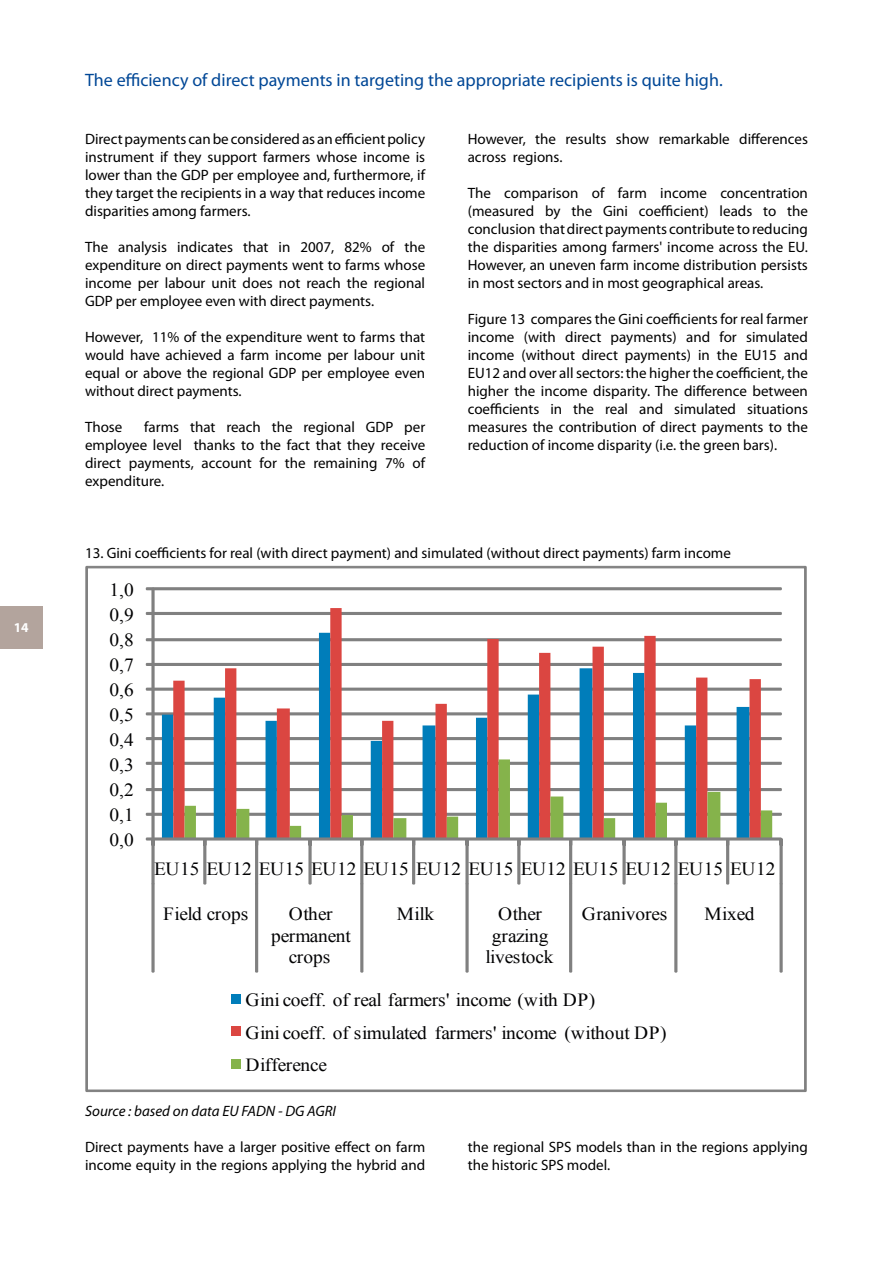
<style>
.page{position:relative;width:893px;height:1263px;background:#fff}
.page>*{position:absolute;margin:0;border:0;box-sizing:border-box;transform-origin:0 0}
.t1{font:18.6px/21.6px "Times New Roman";color:#020203;text-align:center;scale:1.05 1}
.t2{font:18.6px/21.6px "Times New Roman";letter-spacing:-.025em;color:#020203;text-align:center;scale:1.05 1}
.t3{font:18px "Myriad Pro";color:#004796}
.t4{font:15px/18px "Myriad Pro";color:#000;text-align:justify}
.t5{font:italic 15px "Myriad Pro";color:#000}
.t6{font:700 13.5px "Myriad Pro";color:#fff}
</style>
<div class="page">
<div style="left:0;top:606px;width:43px;height:42px;background:#b3a49d"></div>
<svg style="left:86px;top:566px;width:720px;height:526px"></svg>
<p class="t6" style="left:14px;top:620px;width:16px">14</p>
<p class="t3" style="left:85px;top:70px;width:639px">The efficiency of direct payments in targeting the appropriate recipients is quite high.</p>
<p class="t4" style="left:85px;top:130px;width:342px">Direct payments can be considered as an efficient policy instrument if they support farmers whose income is lower than the GDP per employee and, furthermore, if they target the recipients in a way that reduces income disparities among farmers.</p>
<p class="t4" style="left:85px;top:238px;width:342px">The analysis indicates that in 2007, 82% of the expenditure on direct payments went to farms whose income per labour unit does not reach the regional GDP per employee even with direct payments.</p>
<p class="t4" style="left:85px;top:328px;width:342px">However, 11% of the expenditure went to farms that would have achieved a farm income per labour unit equal or above the regional GDP per employee even without direct payments.</p>
<p class="t4" style="left:85px;top:418px;width:39px">Those</p>
<p class="t4" style="left:85px;top:418px;width:342px;text-indent:59px">farms that reach the regional GDP per employee level thanks to the fact that they receive direct payments, account for the remaining 7% of expenditure.</p>
<p class="t4" style="left:468px;top:130px;width:342px">However, the results show remarkable differences across regions.</p>
<p class="t4" style="left:468px;top:184px;width:342px">The comparison of farm income concentration (measured by the Gini coefficient) leads to the conclusion that direct payments contribute to reducing the disparities among farmers' income across the EU.<br>However, an uneven farm income distribution persists in most sectors and in most geographical areas.</p>
<p class="t4" style="left:468px;top:310px;width:342px">Figure 13 compares the Gini coefficients for real farmer income (with direct payments) and for simulated income (without direct payments) in the EU15 and EU12 and over all sectors: the higher the coefficient, the higher the income disparity. The difference between coefficients in the real and simulated situations measures the contribution of direct payments to the reduction of income disparity (i.e. the green bars).</p>
<p class="t4" style="left:85px;top:544px;width:647px">13. Gini coefficients for real (with direct payment) and simulated (without direct payments) farm income</p>
<p class="t1" style="left:110px;top:578px;width:25px">1,0</p>
<p class="t1" style="left:110px;top:603px;width:25px">0,9</p>
<p class="t1" style="left:110px;top:628px;width:25px">0,8</p>
<p class="t1" style="left:110px;top:653px;width:25px">0,7</p>
<p class="t1" style="left:110px;top:678px;width:25px">0,6</p>
<p class="t1" style="left:110px;top:703px;width:25px">0,5</p>
<p class="t1" style="left:110px;top:728px;width:25px">0,4</p>
<p class="t1" style="left:110px;top:753px;width:25px">0,3</p>
<p class="t1" style="left:110px;top:778px;width:25px">0,2</p>
<p class="t1" style="left:110px;top:803px;width:25px">0,1</p>
<p class="t1" style="left:110px;top:828px;width:25px">0,0</p>
<p class="t1" style="left:154px;top:857px;width:593px">EU15 EU12 EU15 EU12 EU15 EU12 EU15 EU12 EU15 EU12 EU15 EU12</p>
<p class="t1" style="left:163px;top:903px;width:83px">Field crops</p>
<p class="t1" style="left:271px;top:903px;width:78px">Other permanent crops</p>
<p class="t1" style="left:397px;top:903px;width:37px">Milk</p>
<p class="t2" style="left:485px;top:903px;width:66px">Other grazing livestock</p>
<p class="t1" style="left:582px;top:903px;width:83px">Granivores</p>
<p class="t1" style="left:704px;top:903px;width:49px">Mixed</p>
<p class="t1" style="left:245px;top:983px;width:402px;line-height:32.7px;text-align:left">Gini coeff. of real farmers' income (with DP)<br>Gini coeff. of simulated farmers' income (without DP)<br>Difference</p>
<p class="t5" style="left:85px;top:1103px;width:252px">Source : based on data EU FADN - DG AGRI</p>
<p class="t4" style="left:468px;top:1138px;width:342px">the regional SPS models than in the regions applying the historic SPS model.</p>
<p class="t4" style="left:85px;top:1138px;width:342px">Direct payments have a larger positive effect on farm income equity in the regions applying the hybrid and</p>
</div>
